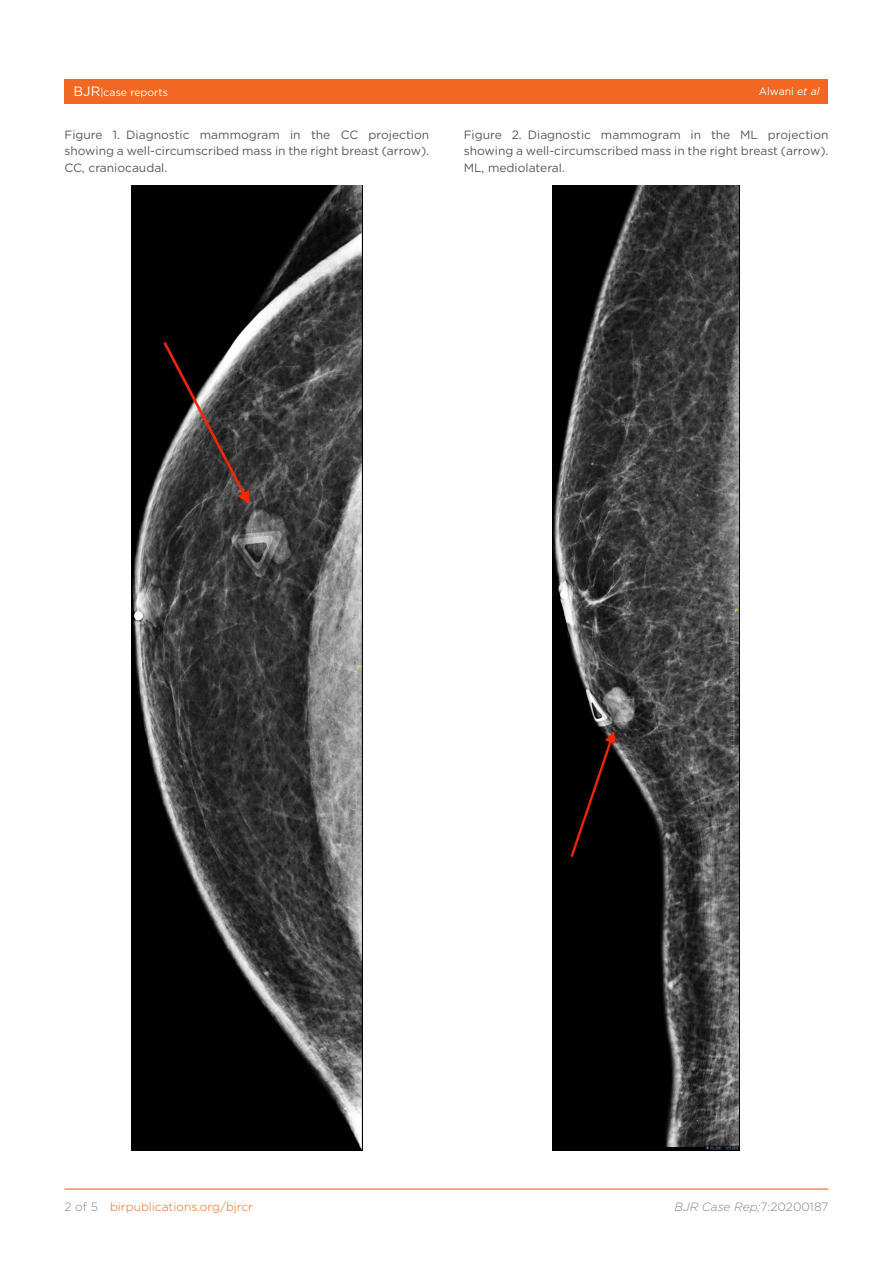
<style>
.page{position:relative;width:893px;height:1263px;background:#fff}
.page>*{position:absolute;margin:0;border:0;box-sizing:border-box;transform-origin:0 0}
.t1{font:12px/16.5px "Gotham";color:#57585a;text-align:justify}
.t2{font:300 12px "Gotham";color:#f26722}
.t3{font:italic 300 12px "Gotham";color:#808285}
.t4{font:10.5px "Gotham";color:#fff}
.s1{font-size:13.5px}
.s2{font-style:italic}
.s3{color:#808285}
.s4{font-style:normal}
</style>
<div class="page">
<hr style="left:64px;top:1188px;width:764px;height:2px;background:#f26722">
<div style="left:64px;top:79px;width:764px;height:24px;background:#f26722"></div>
<img style="left:132px;top:186px;width:230px;height:965px">
<img style="left:552px;top:186px;width:188px;height:965px">
<p class="t4" style="left:74px;top:85px;width:96px"><span class="s1">BJR</span>|case reports</p>
<p class="t4" style="left:759px;top:85px;width:62px">Alwani <span class="s2">et al</span></p>
<p class="t1" style="left:64px;top:126px;width:366px">Figure 1. Diagnostic mammogram in the CC projection showing a well-circumscribed mass in the right breast (arrow).<br>CC, craniocaudal.</p>
<p class="t1" style="left:464px;top:126px;width:366px">Figure 2. Diagnostic mammogram in the ML projection showing a well-circumscribed mass in the right breast (arrow).<br>ML, mediolateral.</p>
<p class="t2" style="left:64px;top:1199px;width:190px"><span class="s3">2 of 5</span> birpublications.org/bjrcr</p>
<p class="t3" style="left:675px;top:1199px;width:155px">BJR Case Rep;<span class="s4">7:20200187</span></p>
</div>
